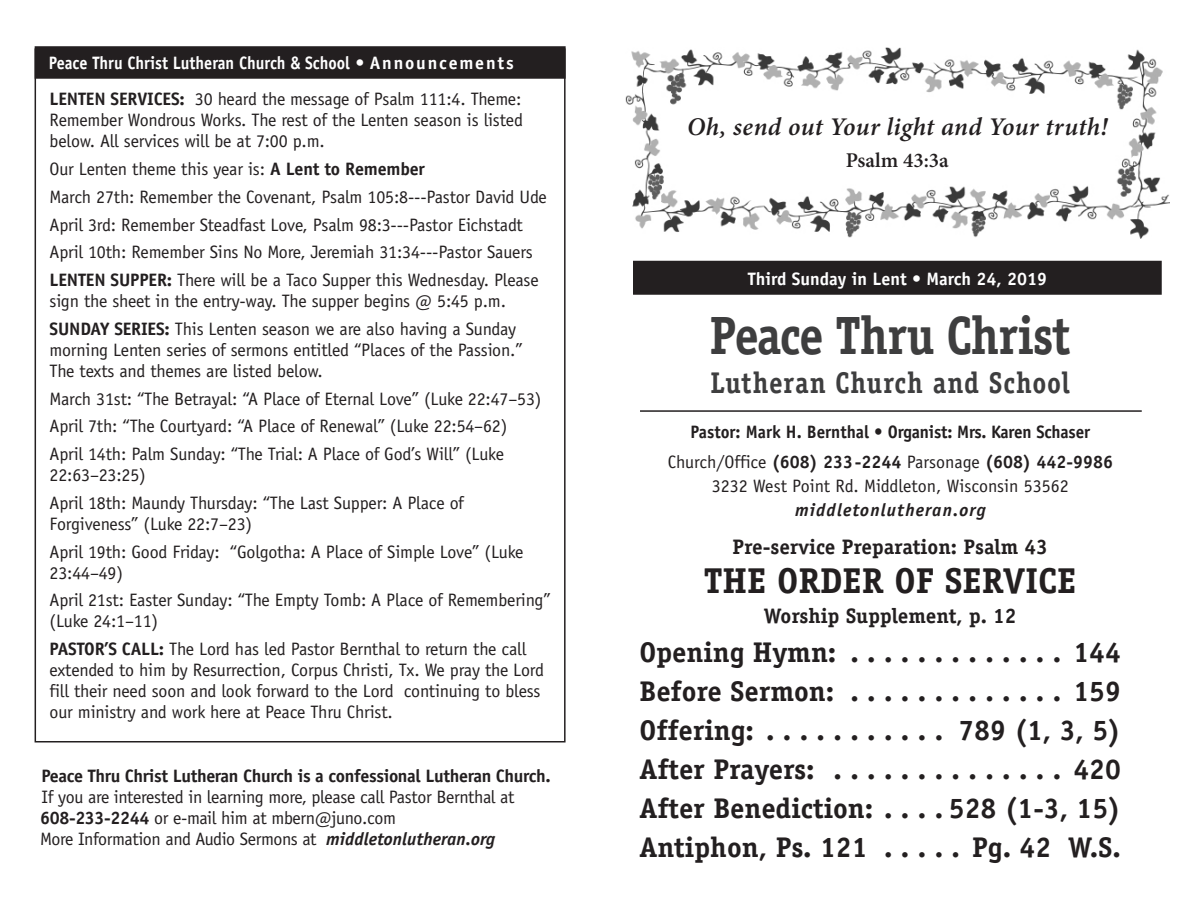
<style>
.page{position:relative;width:1188px;height:918px;background:#fff}
.page>*{position:absolute;margin:0;border:0;box-sizing:border-box;transform-origin:0 0}
.t1{font:700 54px "Officina Serif";letter-spacing:-.025em;color:#3e3e3f;scale:.9 1}
.t2{font:700 36px "Officina Serif";color:#231f20}
.t3{font:700 30px "Officina Serif";letter-spacing:.03em;color:#3e3e3f;scale:.9 1}
.Head_1{font:700 28.5px "Officina Serif";color:#231f20}
.t4{font:italic 600 25.5px "Minion Pro";letter-spacing:.015em;color:#231f20}
.Head_1-2{font:700 21px "Officina Serif";color:#231f20}
.t5{font:600 21px "Minion Pro";color:#231f20}
.scriputr_reading_hea{font:18px/21px "Officina Sans";letter-spacing:-.01em;color:#231f20}
.t6{font:700 18px "Officina Sans";color:#fff;scale:.9 1}
.t7{font:700 18px "Officina Sans";color:#231f20}
.t8{font:700 18px "Officina Sans";color:#231f20;scale:.95 1}
.t9{font:700 18px "Officina Sans";color:#fff}
.t10{font:italic 700 18px "Officina Sans";letter-spacing:.06em;color:#231f20}
.s1{font-weight:700}
.s2{font-weight:700;font-style:italic}
.s3{font-weight:400}
</style>
<div class="page">
<hr style="left:640px;top:410px;width:502px;height:2px;background:#231f20">
<div style="left:634px;top:262px;width:527px;height:32px;background:#231f20"></div>
<div style="left:633px;top:261px;width:529px;height:34px;border:2px solid #231f20"></div>
<img style="left:626px;top:47px;width:543px;height:192px">
<div style="left:35px;top:47px;width:530px;height:31px;background:#231f20"></div>
<div style="left:35px;top:46px;width:531px;height:33px;border:2px solid #231f20"></div>
<p class="t6" style="left:49px;top:51px;width:518px">Peace Thru Christ Lutheran Church &amp; School • Announcements</p>
<p class="scriputr_reading_hea" style="left:50px;top:89px;width:475px;text-align:justify"><span class="s1">LENTEN SERVICES:</span> 30 heard the message of Psalm 111:4. Theme:<br>Remember Wondrous Works. The rest of the Lenten season is listed below. All services will be at 7:00 p.m.</p>
<p class="scriputr_reading_hea" style="left:50px;top:158px;width:377px">Our Lenten theme this year is: <span class="s1">A Lent to Remember</span></p>
<p class="scriputr_reading_hea" style="left:50px;top:186px;width:499px">March 27th: Remember the Covenant, Psalm 105:8---Pastor David Ude</p>
<p class="scriputr_reading_hea" style="left:50px;top:214px;width:475px">April 3rd: Remember Steadfast Love, Psalm 98:3---Pastor Eichstadt</p>
<p class="scriputr_reading_hea" style="left:50px;top:242px;width:485px">April 10th: Remember Sins No More, Jeremiah 31:34---Pastor Sauers</p>
<p class="scriputr_reading_hea" style="left:50px;top:269px;width:491px"><span class="s1">LENTEN SUPPER:</span> There will be a Taco Supper this Wednesday. Please sign the sheet in the entry-way. The supper begins @ 5:45 p.m.</p>
<p class="scriputr_reading_hea" style="left:50px;top:318px;width:475px"><span class="s1">SUNDAY SERIES:</span> This Lenten season we are also having a Sunday morning Lenten series of sermons entitled “Places of the Passion.”<br>The texts and themes are listed below.</p>
<p class="scriputr_reading_hea" style="left:50px;top:388px;width:493px">March 31st: “The Betrayal: “A Place of Eternal Love” (Luke 22:47–53)</p>
<p class="scriputr_reading_hea" style="left:50px;top:416px;width:459px">April 7th: “The Courtyard: “A Place of Renewal” (Luke 22:54–62)</p>
<p class="scriputr_reading_hea" style="left:50px;top:443px;width:456px">April 14th: Palm Sunday: “The Trial: A Place of God’s Will” (Luke<br>22:63–23:25)</p>
<p class="scriputr_reading_hea" style="left:50px;top:492px;width:416px">April 18th: Maundy Thursday: “The Last Supper: A Place of<br>Forgiveness” (Luke 22:7–23)</p>
<p class="scriputr_reading_hea" style="left:50px;top:541px;width:475px">April 19th: Good Friday: “Golgotha: A Place of Simple Love” (Luke<br>23:44–49)</p>
<p class="scriputr_reading_hea" style="left:50px;top:590px;width:503px">April 21st: Easter Sunday: “The Empty Tomb: A Place of Remembering” (Luke 24:1–11)</p>
<p class="scriputr_reading_hea" style="left:50px;top:638px;width:496px"><span class="s1">PASTOR’S CALL:</span> The Lord has led Pastor Bernthal to return the call extended to him by Resurrection, Corpus Christi, Tx. We pray the Lord fill their need soon and look forward to the Lord continuing to bless our ministry and work here at Peace Thru Christ.</p>
<p class="scriputr_reading_hea" style="left:40px;top:765px;width:512px"><span class="s1">Peace Thru Christ Lutheran Church is a confessional Lutheran Church.<br></span>If you are interested in learning more, please call Pastor Bernthal at <span class="s1">608-233-2244</span> or e-mail him at mbern@juno.com<br>More Information and Audio Sermons at <span class="s2">middletonlutheran.org</span></p>
<p class="t4" style="left:687px;top:109px;width:422px">Oh, send out Your light and Your truth!</p>
<p class="t5" style="left:846px;top:145px;width:105px">Psalm 43:3a</p>
<p class="t9" style="left:748px;top:267px;width:301px">Third Sunday in Lent • March 24, 2019</p>
<p class="t1" style="left:710px;top:302px;width:402px">Peace Thru Christ</p>
<p class="t3" style="left:710px;top:365px;width:401px">Lutheran Church and School</p>
<p class="t8" style="left:691px;top:420px;width:422px">Pastor: Mark H. Bernthal • Organist: Mrs. Karen Schaser</p>
<p class="t7" style="left:668px;top:451px;width:447px"><span class="s3">Church/Office</span> (608) 233-2244 <span class="s3">Parsonage</span> (608) 442-9986</p>
<p class="scriputr_reading_hea" style="left:712px;top:476px;width:358px">3232 West Point Rd. Middleton, Wisconsin 53562</p>
<p class="t10" style="left:795px;top:500px;width:192px">middletonlutheran.org</p>
<p class="Head_1-2" style="left:732px;top:533px;width:317px">Pre-service Preparation: Psalm 43</p>
<p class="t2" style="left:704px;top:559px;width:374px">THE ORDER OF SERVICE</p>
<p class="Head_1-2" style="left:764px;top:603px;width:254px">Worship Supplement, p. 12</p>
<p class="Head_1" style="left:639px;top:635px;width:206px">Opening Hymn: ..............</p>
<p class="Head_1" style="left:1073px;top:635px;width:49px">144</p>
<p class="Head_1" style="left:639px;top:674px;width:220px">Before Sermon: .............</p>
<p class="Head_1" style="left:1073px;top:674px;width:49px">159</p>
<p class="Head_1" style="left:639px;top:713px;width:136px">Offering: ...........</p>
<p class="Head_1" style="left:958px;top:713px;width:164px">789 (1, 3, 5)</p>
<p class="Head_1" style="left:639px;top:752px;width:193px">After Prayers: ...............</p>
<p class="Head_1" style="left:1073px;top:752px;width:49px">420</p>
<p class="Head_1" style="left:639px;top:791px;width:254px">After Benediction: ...</p>
<p class="Head_1" style="left:949px;top:791px;width:174px">528 (1-3, 15)</p>
<p class="Head_1" style="left:639px;top:830px;width:253px">Antiphon, Ps. 121 .....</p>
<p class="Head_1" style="left:972px;top:830px;width:150px">Pg. 42 W.S.</p>
</div>
